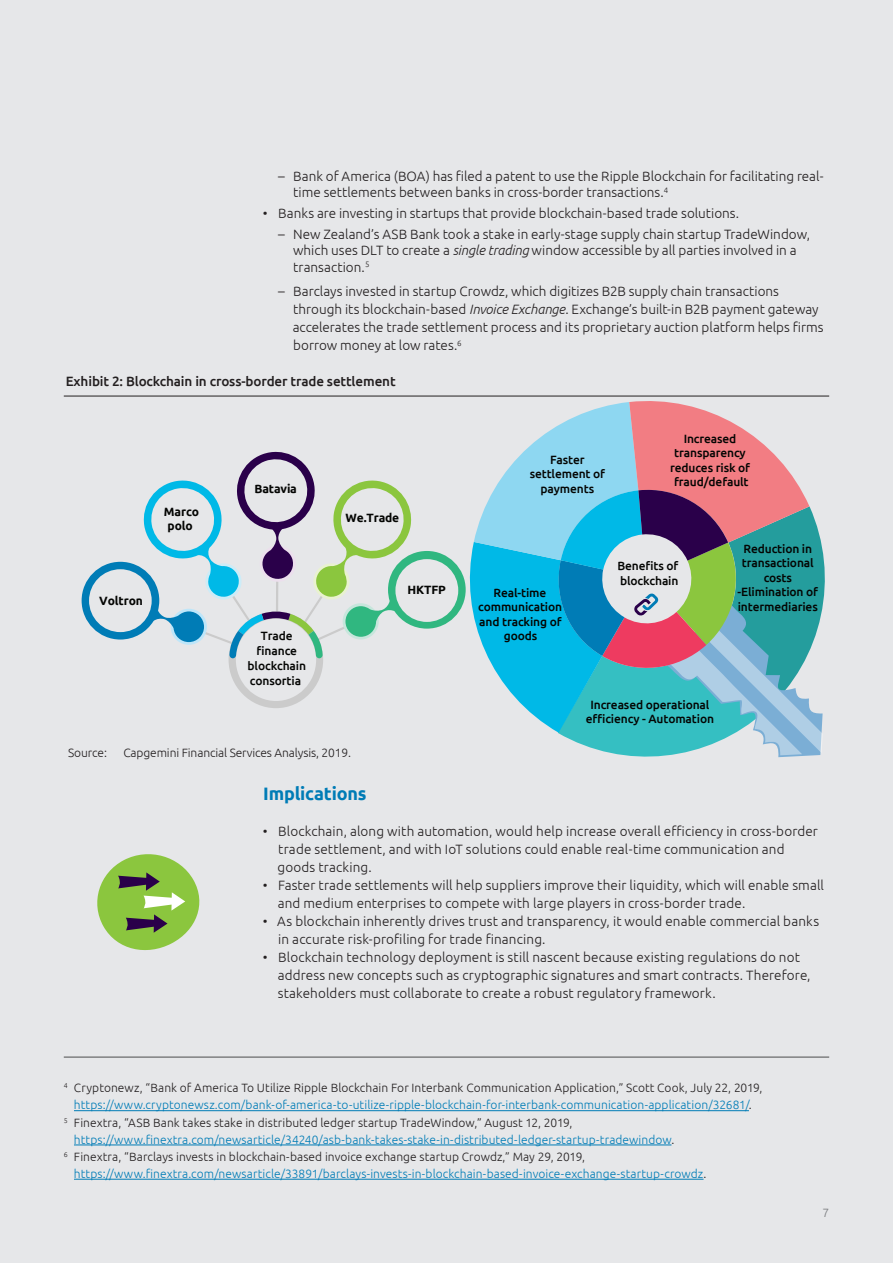
<style>
.page{position:relative;width:893px;height:1263px;background:#e6e7e9}
.page>*{position:absolute;margin:0;border:0;box-sizing:border-box;transform-origin:0 0}
.t1{font:700 18px "Ubuntu";letter-spacing:-.01em;color:#007cb6}
.t2{font:300 13.5px/18px "Ubuntu";letter-spacing:.005em;color:#231f20}
.t3{font:500 13.5px "Ubuntu";letter-spacing:-.01em;color:#231f20}
.t4{font:300 12px "Ubuntu";letter-spacing:.005em;color:#007cb6}
.t5{font:300 12px "Ubuntu";letter-spacing:.005em;color:#231f20}
.t6{font:500 12px/14.4px "Ubuntu";letter-spacing:-.01em;color:#040503;text-align:center}
.t7{font:700 12px/14.4px "Ubuntu";letter-spacing:-.01em;color:#040503;text-align:center}
.t8{font:300 12px "Ubuntu";color:#76787b}
.s1{font-style:italic}
.s2{color:#231f20}
</style>
<div class="page">
<hr style="left:74px;top:1110px;width:675px;height:1px;background:#007cb6">
<hr style="left:74px;top:1144px;width:597px;height:1px;background:#007cb6">
<hr style="left:74px;top:1179px;width:629px;height:1px;background:#007cb6">
<hr style="left:64px;top:1057px;width:765px;height:1px;background:#4b4c4d">
<svg style="left:97px;top:854px;width:103px;height:97px"></svg>
<hr style="left:64px;top:396px;width:765px;height:1px;background:#231f20">
<svg style="left:82px;top:395px;width:747px;height:363px"></svg>
<p class="t2" style="left:293px;top:167px;width:532px;line-height:16.5px;text-indent:-15px">– Bank of America (BOA) has filed a patent to use the Ripple Blockchain for facilitating real&shy;time settlements between banks in cross-border transactions.<sup>4</sup></p>
<p class="t2" style="left:263px;top:204px;width:478px">• Banks are investing in startups that provide blockchain-based trade solutions.</p>
<p class="t2" style="left:293px;top:225px;width:518px;line-height:16.5px;text-indent:-15px">– New Zealand’s ASB Bank took a stake in early-stage supply chain startup TradeWindow, which uses DLT to create a <span class="s1">single trading</span> window accessible by all parties involved in a transaction.<sup>5</sup></p>
<p class="t2" style="left:293px;top:282px;width:532px;text-indent:-15px">– Barclays invested in startup Crowdz, which digitizes B2B supply chain transactions through its blockchain-based <span class="s1">Invoice Exchange</span>. Exchange’s built-in B2B payment gateway accelerates the trade settlement process and its proprietary auction platform helps firms borrow money at low rates.<sup>6</sup></p>
<p class="t3" style="left:66px;top:373px;width:331px">Exhibit 2: Blockchain in cross-border trade settlement</p>
<p class="t7" style="left:164px;top:504px;width:37px">Marco polo</p>
<p class="t7" style="left:99px;top:593px;width:45px">Voltron</p>
<p class="t7" style="left:254px;top:481px;width:44px">Batavia</p>
<p class="t6" style="left:248px;top:628px;width:60px;line-height:15px">Trade finance blockchain consortia</p>
<p class="t7" style="left:346px;top:510px;width:55px">We.Trade</p>
<p class="t7" style="left:407px;top:583px;width:40px">HKTFP</p>
<p class="t5" style="left:68px;top:746px;width:40px">Source:</p>
<p class="t5" style="left:123px;top:746px;width:229px">Capgemini Financial Services Analysis, 2019.</p>
<p class="t6" style="left:530px;top:452px;width:77px">Faster settlement of payments</p>
<p class="t6" style="left:670px;top:431px;width:81px">Increased transparency reduces risk of fraud/default</p>
<p class="t6" style="left:478px;top:585px;width:86px">Real-time communication and tracking of goods</p>
<p class="t6" style="left:617px;top:558px;width:63px;text-align:left">Benefits of blockchain</p>
<p class="t6" style="left:738px;top:541px;width:82px">Reduction in transactional costs -Elimination of intermediaries</p>
<p class="t6" style="left:586px;top:697px;width:130px">Increased operational efficiency - Automation</p>
<h1 class="t1" style="left:263px;top:783px;width:105px">Implications</h1>
<p class="t2" style="left:278px;top:822px;width:542px;text-indent:-15px">• Blockchain, along with automation, would help increase overall efficiency in cross-border trade settlement, and with IoT solutions could enable real-time communication and goods tracking.</p>
<p class="t2" style="left:278px;top:876px;width:548px;text-indent:-15px">• Faster trade settlements will help suppliers improve their liquidity, which will enable small and medium enterprises to compete with large players in cross-border trade.</p>
<p class="t2" style="left:278px;top:912px;width:542px;text-indent:-16px">• As blockchain inherently drives trust and transparency, it would enable commercial banks in accurate risk-profiling for trade financing.</p>
<p class="t2" style="left:278px;top:948px;width:534px;text-indent:-15px">• Blockchain technology deployment is still nascent because existing regulations do not address new concepts such as cryptographic signatures and smart contracts. Therefore, stakeholders must collaborate to create a robust regulatory framework.</p>
<p class="t5" style="left:64px;top:1081px;width:700px"><sup>4</sup> Cryptonewz, “Bank of America To Utilize Ripple Blockchain For Interbank Communication Application,” Scott Cook, July 22, 2019,</p>
<p class="t4" style="left:74px;top:1098px;width:679px">https://www.cryptonewsz.com/bank-of-america-to-utilize-ripple-blockchain-for-interbank-communication-application/32681/<span class="s2">.</span></p>
<p class="t5" style="left:64px;top:1115px;width:510px"><sup>5</sup> Finextra, “ASB Bank takes stake in distributed ledger startup TradeWindow,” August 12, 2019,</p>
<p class="t4" style="left:74px;top:1132px;width:602px">https://www.finextra.com/newsarticle/34240/asb-bank-takes-stake-in-distributed-ledger-startup-tradewindow<span class="s2">.</span></p>
<p class="t5" style="left:64px;top:1149px;width:523px"><sup>6</sup> Finextra, “Barclays invests in blockchain-based invoice exchange startup Crowdz,” May 29, 2019,</p>
<p class="t4" style="left:74px;top:1166px;width:634px">https://www.finextra.com/newsarticle/33891/barclays-invests-in-blockchain-based-invoice-exchange-startup-crowdz<span class="s2">.</span></p>
<p class="t8" style="left:822px;top:1205px;width:8px">7</p>
</div>
